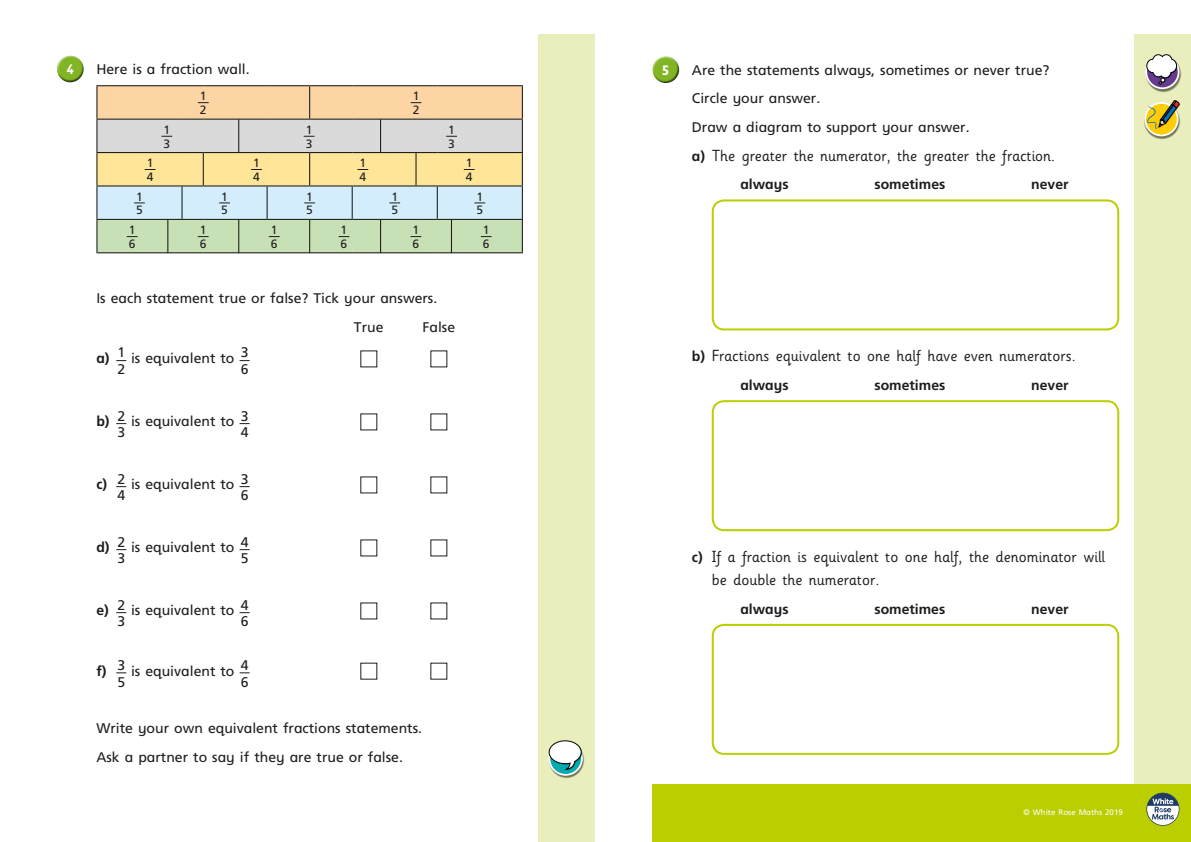
<style>
.page{position:relative;width:1191px;height:842px;background:#fff}
.page>*{position:absolute;margin:0;border:0;box-sizing:border-box;transform-origin:0 0}
.t1{font:16px/23px "Sassoon Infant Std";color:#1d1d1b}
.t2{font:14px/10.8px "Frutiger Inf";color:#1d1d1b}
.t3{font:700 14px "Frutiger Inf";color:#1d1d1b}
.t4{font:700 14px "Gill Infant";color:#fff}
.t5{font:12px/13.7px "Frutiger Inf";color:#1d1d1b}
.t6{font:8px "Frutiger Inf";color:#fff}
.s1{font-weight:700}
.s2{font-family:"Frutiger Inf";font-weight:700;font-size:14px}
</style>
<div class="page">
<div style="left:1134px;top:34px;width:57px;height:808px;background:#eaeebc"></div>
<div style="left:652px;top:55px;width:28px;height:22px;background:#fff;opacity:.75"></div>
<div style="left:652px;top:60px;width:29px;height:24px;background:#1d1d1b;opacity:.75"></div>
<div style="left:711px;top:199px;width:408px;height:131px;border:2px solid #bace00;border-radius:11px"></div>
<div style="left:711px;top:400px;width:408px;height:131px;border:2px solid #bace00;border-radius:11px"></div>
<div style="left:711px;top:624px;width:408px;height:131px;border:2px solid #bace00;border-radius:11px"></div>
<div style="left:539px;top:34px;width:99px;height:808px;background:#eaeebc"></div>
<div style="left:595px;top:0;width:50px;height:842px;background:#fff"></div>
<div style="left:56px;top:55px;width:28px;height:22px;background:#fff;opacity:.75"></div>
<div style="left:56px;top:59px;width:29px;height:25px;background:#1d1d1b;opacity:.75"></div>
<div style="left:97px;top:119px;width:425px;height:34px;background:#dadada"></div>
<div style="left:97px;top:219px;width:425px;height:34px;background:#c7e0b5"></div>
<hr style="left:96px;top:85px;width:86px;height:1px;background:#1d1d1b">
<hr style="left:96px;top:86px;width:1px;height:33px;background:#1d1d1b">
<hr style="left:437px;top:85px;width:86px;height:1px;background:#1d1d1b">
<hr style="left:522px;top:86px;width:1px;height:33px;background:#1d1d1b">
<hr style="left:96px;top:119px;width:86px;height:1px;background:#1d1d1b">
<hr style="left:96px;top:120px;width:1px;height:32px;background:#1d1d1b">
<hr style="left:437px;top:119px;width:86px;height:1px;background:#1d1d1b">
<hr style="left:522px;top:120px;width:1px;height:32px;background:#1d1d1b">
<hr style="left:96px;top:152px;width:86px;height:1px;background:#1d1d1b">
<hr style="left:96px;top:153px;width:1px;height:32px;background:#1d1d1b">
<hr style="left:437px;top:152px;width:86px;height:1px;background:#1d1d1b">
<hr style="left:522px;top:153px;width:1px;height:32px;background:#1d1d1b">
<hr style="left:96px;top:185px;width:86px;height:1px;background:#1d1d1b">
<hr style="left:96px;top:186px;width:1px;height:33px;background:#1d1d1b">
<hr style="left:437px;top:185px;width:86px;height:1px;background:#1d1d1b">
<hr style="left:522px;top:186px;width:1px;height:33px;background:#1d1d1b">
<hr style="left:96px;top:219px;width:86px;height:1px;background:#1d1d1b">
<hr style="left:96px;top:220px;width:1px;height:32px;background:#1d1d1b">
<hr style="left:437px;top:219px;width:86px;height:1px;background:#1d1d1b">
<hr style="left:522px;top:220px;width:1px;height:32px;background:#1d1d1b">
<hr style="left:96px;top:252px;width:86px;height:1px;background:#1d1d1b">
<svg style="left:182px;top:252px;width:21px;height:1px"></svg>
<hr style="left:203px;top:252px;width:64px;height:1px;background:#1d1d1b">
<hr style="left:267px;top:252px;width:43px;height:1px;background:#1d1d1b">
<hr style="left:310px;top:252px;width:42px;height:1px;background:#1d1d1b">
<hr style="left:352px;top:252px;width:64px;height:1px;background:#1d1d1b">
<svg style="left:416px;top:252px;width:21px;height:1px"></svg>
<hr style="left:437px;top:252px;width:86px;height:1px;background:#1d1d1b">
<svg style="left:97px;top:85px;width:425px;height:35px"></svg>
<svg style="left:97px;top:152px;width:425px;height:68px"></svg>
<hr style="left:238px;top:119px;width:1px;height:34px;background:#1d1d1b">
<hr style="left:167px;top:220px;width:1px;height:33px;background:#1d1d1b">
<hr style="left:238px;top:220px;width:1px;height:33px;background:#1d1d1b">
<hr style="left:309px;top:220px;width:1px;height:33px;background:#1d1d1b">
<hr style="left:380px;top:220px;width:1px;height:33px;background:#1d1d1b">
<hr style="left:451px;top:220px;width:1px;height:33px;background:#1d1d1b">
<hr style="left:380px;top:119px;width:1px;height:34px;background:#1d1d1b">
<div style="left:652px;top:785px;width:539px;height:57px;background:#bace00"></div>
<svg style="left:1146px;top:793px;width:33px;height:33px"></svg>
<img style="left:1149px;top:63px;width:32px;height:29px">
<svg style="left:1146px;top:56px;width:32px;height:32px"></svg>
<div style="left:1145px;top:55px;width:34px;height:34px;border:2px solid #fff;border-radius:50%"></div>
<svg style="left:1146px;top:54px;width:31px;height:31px"></svg>
<img style="left:548px;top:750px;width:37px;height:28px">
<svg style="left:549px;top:742px;width:33px;height:33px"></svg>
<div style="left:548px;top:741px;width:35px;height:35px;border:2px solid #fff;border-radius:50%"></div>
<svg style="left:549px;top:740px;width:33px;height:30px"></svg>
<img style="left:1154px;top:137px;width:16px;height:2px">
<svg style="left:1144px;top:101px;width:36px;height:36px"></svg>
<p class="t4" style="left:66px;top:61px;width:9px">4</p>
<p class="t2" style="left:96px;top:63px;width:155px">Here is a fraction wall.</p>
<p class="t5" style="left:200px;top:89px;width:8px">1<br>2</p>
<p class="t5" style="left:413px;top:89px;width:8px">1<br>2</p>
<p class="t5" style="left:163px;top:123px;width:8px">1<br>3</p>
<p class="t5" style="left:306px;top:123px;width:8px">1<br>3</p>
<p class="t5" style="left:448px;top:123px;width:8px">1<br>3</p>
<p class="t5" style="left:147px;top:156px;width:8px">1<br>4</p>
<p class="t5" style="left:253px;top:156px;width:8px">1<br>4</p>
<p class="t5" style="left:359px;top:156px;width:8px">1<br>4</p>
<p class="t5" style="left:466px;top:156px;width:8px">1<br>4</p>
<p class="t5" style="left:136px;top:189px;width:8px">1<br>5</p>
<p class="t5" style="left:221px;top:189px;width:8px">1<br>5</p>
<p class="t5" style="left:306px;top:189px;width:8px">1<br>5</p>
<p class="t5" style="left:391px;top:189px;width:8px">1<br>5</p>
<p class="t5" style="left:476px;top:189px;width:8px">1<br>5</p>
<p class="t5" style="left:129px;top:223px;width:8px">1<br>6</p>
<p class="t5" style="left:412px;top:223px;width:8px">1<br>6</p>
<p class="t5" style="left:483px;top:223px;width:8px">1<br>6</p>
<p class="t5" style="left:200px;top:223px;width:8px">1<br>6</p>
<p class="t5" style="left:271px;top:223px;width:8px">1<br>6</p>
<p class="t5" style="left:341px;top:223px;width:8px">1<br>6</p>
<p class="t2" style="left:354px;top:284px;width:85px;line-height:28.7px;text-indent:-257px">Is each statement true or false? Tick your answers.<br>True</p>
<p class="t2" style="left:422px;top:321px;width:34px">False</p>
<p class="t2" style="left:117px;top:353px;width:133px;text-indent:-21px"><span class="s1">a)</span> 1 is equivalent to 3<br>2</p>
<p class="t2" style="left:241px;top:364px;width:9px">6</p>
<p class="t2" style="left:117px;top:416px;width:133px;text-indent:-21px"><span class="s1">b)</span> 2 is equivalent to 3<br>3</p>
<p class="t2" style="left:241px;top:427px;width:9px">4</p>
<p class="t2" style="left:117px;top:479px;width:133px;text-indent:-21px"><span class="s1">c)</span> 2 is equivalent to 3<br>4</p>
<p class="t2" style="left:241px;top:490px;width:9px">6</p>
<p class="t2" style="left:117px;top:542px;width:133px;text-indent:-21px"><span class="s1">d)</span> 2 is equivalent to 4<br>3</p>
<p class="t2" style="left:241px;top:553px;width:9px">5</p>
<p class="t2" style="left:117px;top:605px;width:133px;text-indent:-21px"><span class="s1">e)</span> 2 is equivalent to 4<br>3</p>
<p class="t2" style="left:241px;top:616px;width:9px">6</p>
<p class="t2" style="left:117px;top:665px;width:133px;text-indent:-21px"><span class="s1">f)</span> 3 is equivalent to 4<br>5</p>
<p class="t2" style="left:241px;top:676px;width:9px">6</p>
<p class="t2" style="left:96px;top:714px;width:327px;line-height:28.7px">Write your own equivalent fractions statements.<br>Ask a partner to say if they are true or false.</p>
<p class="t4" style="left:662px;top:62px;width:9px">5</p>
<p class="t2" style="left:692px;top:55px;width:359px;line-height:28.7px">Are the statements always, sometimes or never true?<br>Circle your answer.<br>Draw a diagram to support your answer.</p>
<p class="t1" style="left:692px;top:144px;width:365px"><span class="s2">a)</span> The greater the numerator, the greater the fraction.</p>
<p class="t3" style="left:740px;top:176px;width:50px">always</p>
<p class="t3" style="left:874px;top:176px;width:72px">sometimes</p>
<p class="t3" style="left:1031px;top:176px;width:39px">never</p>
<p class="t1" style="left:692px;top:345px;width:385px"><span class="s2">b)</span> Fractions equivalent to one half have even numerators.</p>
<p class="t3" style="left:740px;top:377px;width:50px">always</p>
<p class="t3" style="left:874px;top:377px;width:72px">sometimes</p>
<p class="t3" style="left:1031px;top:377px;width:39px">never</p>
<p class="t1" style="left:711px;top:545px;width:395px;text-indent:-20px"><span class="s2">c)</span> If a fraction is equivalent to one half, the denominator will be double the numerator.</p>
<p class="t3" style="left:740px;top:601px;width:50px">always</p>
<p class="t3" style="left:874px;top:601px;width:72px">sometimes</p>
<p class="t3" style="left:1031px;top:601px;width:39px">never</p>
<p class="t6" style="left:1023px;top:808px;width:101px">© White Rose Maths 2019</p>
</div>
